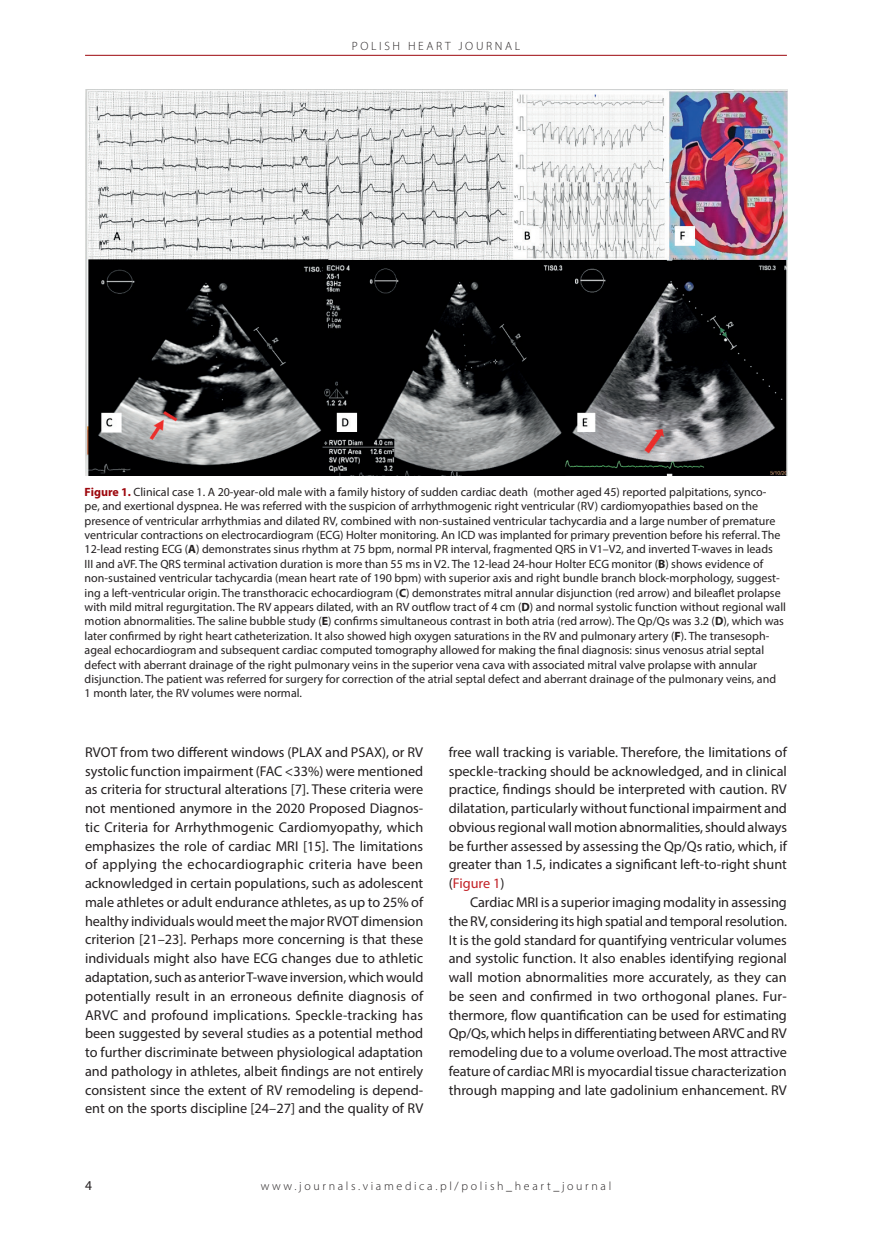
<style>
.page{position:relative;width:872px;height:1234px;background:#fff}
.page>*{position:absolute;margin:0;border:0;box-sizing:border-box;transform-origin:0 0}
.t1{font:14.25px/18.8px "Myriad Pro";color:#231f20;text-align:justify}
.t2{font:13.5px "Myriad Pro";color:#231f20}
.t3{font:12px/14.4px "Myriad Pro";color:#231f20}
.t4{font:300 12px "Myriad Pro";letter-spacing:.22em;color:#231f20}
.s1{font-weight:700;color:#9d070d}
.s2{font-weight:700}
.s3{color:#c22025}
</style>
<div class="page">
<hr style="left:85px;top:55px;width:702px;height:1px;background:#9d070d">
<img style="left:85px;top:89px;width:702px;height:386px">
<p class="t4" style="left:352px;top:39px;width:170px">POLISH HEART JOURNAL</p>
<p class="t3" style="left:85px;top:484px;width:703px"><span class="s1">Figure 1.</span> Clinical case 1. A 20-year-old male with a family history of sudden cardiac death (mother aged 45) reported palpitations, synco-<br>pe, and exertional dyspnea. He was referred with the suspicion of arrhythmogenic right ventricular (RV) cardiomyopathies based on the presence of ventricular arrhythmias and dilated RV, combined with non-sustained ventricular tachycardia and a large number of premature ventricular contractions on electrocardiogram (ECG) Holter monitoring. An ICD was implanted for primary prevention before his referral. The 12-lead resting ECG (<span class="s2">A</span>) demonstrates sinus rhythm at 75 bpm, normal PR interval, fragmented QRS in V1–V2, and inverted T-waves in leads<br>III and aVF. The QRS terminal activation duration is more than 55 ms in V2. The 12-lead 24-hour Holter ECG monitor (<span class="s2">B</span>) shows evidence of non-sustained ventricular tachycardia (mean heart rate of 190 bpm) with superior axis and right bundle branch block-morphology, suggest&shy;ing a left-ventricular origin. The transthoracic echocardiogram (<span class="s2">C</span>) demonstrates mitral annular disjunction (red arrow) and bileaflet prolapse with mild mitral regurgitation. The RV appears dilated, with an RV outflow tract of 4 cm (<span class="s2">D</span>) and normal systolic function without regional wall motion abnormalities. The saline bubble study (<span class="s2">E</span>) confirms simultaneous contrast in both atria (red arrow). The Qp/Qs was 3.2 (<span class="s2">D</span>), which was later confirmed by right heart catheterization. It also showed high oxygen saturations in the RV and pulmonary artery (<span class="s2">F</span>). The transesoph&shy;ageal echocardiogram and subsequent cardiac computed tomography allowed for making the final diagnosis: sinus venosus atrial septal defect with aberrant drainage of the right pulmonary veins in the superior vena cava with associated mitral valve prolapse with annular disjunction. The patient was referred for surgery for correction of the atrial septal defect and aberrant drainage of the pulmonary veins, and<br>1 month later, the RV volumes were normal.</p>
<p class="t1" style="left:85px;top:742px;width:340px">RVOT from two different windows (PLAX and PSAX), or RV systolic function impairment (FAC &lt;33%) were mentioned as criteria for structural alterations [7]. These criteria were not mentioned anymore in the 2020 Proposed Diagnos&shy;tic Criteria for Arrhythmogenic Cardiomyopathy, which emphasizes the role of cardiac MRI [15]. The limitations of applying the echocardiographic criteria have been acknowledged in certain populations, such as adolescent male athletes or adult endurance athletes, as up to 25% of healthy individuals would meet the major RVOT dimension criterion [21–23]. Perhaps more concerning is that these individuals might also have ECG changes due to athletic adaptation, such as anterior T-wave inversion, which would potentially result in an erroneous definite diagnosis of ARVC and profound implications. Speckle-tracking has been suggested by several studies as a potential method to further discriminate between physiological adaptation and pathology in athletes, albeit findings are not entirely consistent since the extent of RV remodeling is depend&shy;ent on the sports discipline [24–27] and the quality of RV</p>
<p class="t1" style="left:449px;top:742px;width:340px">free wall tracking is variable. Therefore, the limitations of speckle-tracking should be acknowledged, and in clinical practice, findings should be interpreted with caution. RV dilatation, particularly without functional impairment and obvious regional wall motion abnormalities, should always be further assessed by assessing the Qp/Qs ratio, which, if greater than 1.5, indicates a significant left-to-right shunt (<span class="s3">Figure 1</span>)</p>
<p class="t1" style="left:449px;top:892px;width:340px;text-indent:21px">Cardiac MRI is a superior imaging modality in assessing the RV, considering its high spatial and temporal resolution.<br>It is the gold standard for quantifying ventricular volumes and systolic function. It also enables identifying regional wall motion abnormalities more accurately, as they can be seen and confirmed in two orthogonal planes. Fur&shy;thermore, flow quantification can be used for estimating Qp/Qs, which helps in differentiating between ARVC and RV remodeling due to a volume overload. The most attractive feature of cardiac MRI is myocardial tissue characterization through mapping and late gadolinium enhancement. RV</p>
<p class="t2" style="left:85px;top:1176px;width:8px">4</p>
<p class="t4" style="left:261px;top:1178px;width:352px">www.journals.viamedica.pl/polish_heart_journal</p>
</div>
